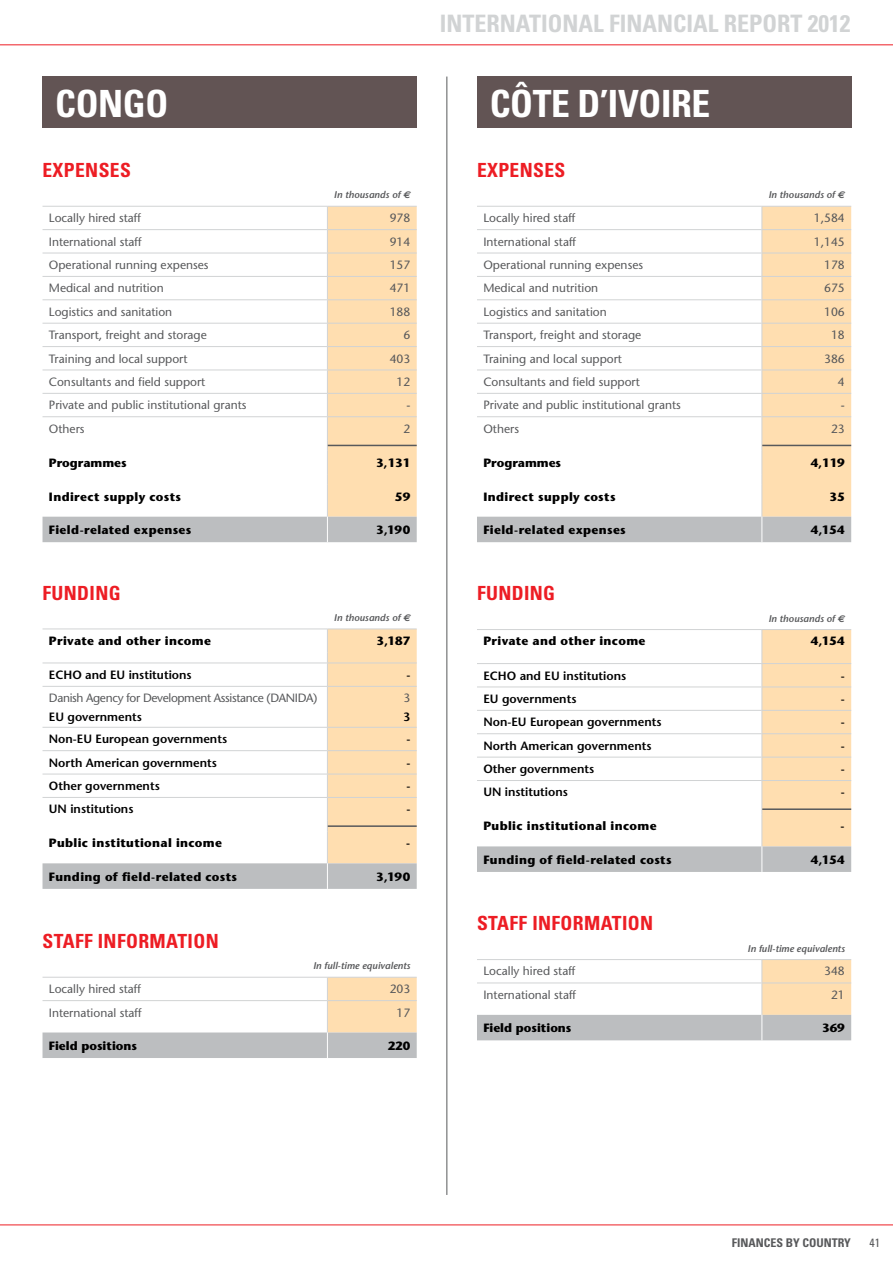
<style>
.page{position:relative;width:893px;height:1263px;background:#fff}
.page>*{position:absolute;margin:0;border:0;box-sizing:border-box;transform-origin:0 0}
.t1{font:700 condensed 37.5px "Univers";color:#fff}
.t2{font:700 condensed 24px "Univers";color:#d1d3d4}
.t3{font:700 condensed 19.5px "Univers";letter-spacing:.02em;color:#ed1d24}
.t4{font:12px "Stone Sans";color:#58595b}
.t5{font:700 12px "Stone Sans";letter-spacing:.025em;color:#000}
.t6{font:600 12px "Stone Sans";color:#000}
.t7{font:700 12px "Stone Sans";color:#000}
.t8{font:12px "Stone Sans";letter-spacing:-.03em;color:#58595b}
.t9{font:700 condensed 12px "Univers";color:#58595b}
.t10{font:condensed 12px "Univers";color:#58595b}
.t11{font:italic 600 9.75px "Stone Sans";color:#58595b}
.s1{font-family:"Euro Sans";font-weight:700}
</style>
<div class="page">
<hr style="left:0;top:1224px;width:893px;height:1px;background:#ed1d24">
<hr style="left:0;top:45px;width:893px;height:1px;background:#ed1d24">
<hr style="left:446px;top:77px;width:1px;height:1118px;background:#58595b">
<div style="left:43px;top:77px;width:374px;height:51px;background:#625454"></div>
<svg style="left:43px;top:206px;width:374px;height:336px"></svg>
<hr style="left:328px;top:445px;width:89px;height:1px;background:#58595b">
<svg style="left:43px;top:629px;width:374px;height:260px"></svg>
<hr style="left:43px;top:663px;width:284px;height:1px;background:#d1d3d4">
<hr style="left:327px;top:663px;width:90px;height:1px;background:#d1d3d4">
<hr style="left:43px;top:628px;width:284px;height:1px;background:#d1d3d4">
<hr style="left:327px;top:628px;width:90px;height:1px;background:#d1d3d4">
<hr style="left:328px;top:825px;width:89px;height:2px;background:#58595b">
<svg style="left:43px;top:978px;width:374px;height:80px"></svg>
<hr style="left:43px;top:977px;width:284px;height:1px;background:#d1d3d4">
<hr style="left:327px;top:977px;width:90px;height:1px;background:#d1d3d4">
<div style="left:477px;top:77px;width:374px;height:51px;background:#625454"></div>
<svg style="left:477px;top:206px;width:374px;height:336px"></svg>
<hr style="left:762px;top:445px;width:89px;height:1px;background:#58595b">
<svg style="left:477px;top:630px;width:374px;height:242px"></svg>
<hr style="left:477px;top:663px;width:285px;height:1px;background:#d1d3d4">
<hr style="left:762px;top:663px;width:89px;height:1px;background:#d1d3d4">
<hr style="left:477px;top:629px;width:285px;height:1px;background:#d1d3d4">
<hr style="left:762px;top:629px;width:89px;height:1px;background:#d1d3d4">
<hr style="left:762px;top:808px;width:89px;height:2px;background:#58595b">
<svg style="left:477px;top:960px;width:374px;height:80px"></svg>
<hr style="left:477px;top:959px;width:285px;height:1px;background:#d1d3d4">
<hr style="left:762px;top:959px;width:89px;height:1px;background:#d1d3d4">
<h1 class="t1" style="left:55px;top:81px;width:110px">CONGO</h1>
<h3 class="t3" style="left:43px;top:158px;width:90px">EXPENSES</h3>
<p class="t11" style="left:334px;top:189px;width:78px">In thousands of <span class="s1">E</span></p>
<p class="t4" style="left:49px;top:211px;width:94px">Locally hired staff</p>
<p class="t4" style="left:390px;top:211px;width:22px">978</p>
<p class="t4" style="left:49px;top:234px;width:94px">International staff</p>
<p class="t4" style="left:390px;top:234px;width:22px">914</p>
<p class="t4" style="left:49px;top:257px;width:161px">Operational running expenses</p>
<p class="t4" style="left:390px;top:257px;width:22px">157</p>
<p class="t4" style="left:49px;top:281px;width:116px">Medical and nutrition</p>
<p class="t4" style="left:390px;top:281px;width:22px">471</p>
<p class="t4" style="left:49px;top:304px;width:125px">Logistics and sanitation</p>
<p class="t4" style="left:390px;top:304px;width:22px">188</p>
<p class="t4" style="left:49px;top:328px;width:159px">Transport, freight and storage</p>
<p class="t4" style="left:403px;top:328px;width:8px">6</p>
<p class="t4" style="left:49px;top:351px;width:140px">Training and local support</p>
<p class="t4" style="left:390px;top:351px;width:22px">403</p>
<p class="t4" style="left:49px;top:374px;width:158px">Consultants and field support</p>
<p class="t4" style="left:397px;top:374px;width:15px">12</p>
<p class="t4" style="left:49px;top:398px;width:199px">Private and public institutional grants</p>
<p class="t4" style="left:406px;top:398px;width:5px">-</p>
<p class="t4" style="left:49px;top:421px;width:37px">Others</p>
<p class="t4" style="left:403px;top:421px;width:8px">2</p>
<p class="t7" style="left:49px;top:455px;width:79px">Programmes</p>
<p class="t5" style="left:376px;top:455px;width:36px">3,131</p>
<p class="t5" style="left:49px;top:489px;width:134px">Indirect supply costs</p>
<p class="t5" style="left:395px;top:489px;width:17px">59</p>
<p class="t5" style="left:49px;top:522px;width:144px">Field-related expenses</p>
<p class="t5" style="left:376px;top:522px;width:36px">3,190</p>
<h3 class="t3" style="left:43px;top:581px;width:77px">FUNDING</h3>
<p class="t11" style="left:334px;top:612px;width:78px">In thousands of <span class="s1">E</span></p>
<p class="t5" style="left:49px;top:633px;width:164px">Private and other income</p>
<p class="t5" style="left:377px;top:633px;width:35px">3,187</p>
<p class="t6" style="left:49px;top:667px;width:144px">ECHO and EU institutions</p>
<p class="t6" style="left:406px;top:667px;width:5px">-</p>
<p class="t8" style="left:49px;top:691px;width:270px">Danish Agency for Development Assistance (DANIDA)</p>
<p class="t6" style="left:49px;top:709px;width:95px">EU governments</p>
<p class="t4" style="left:403px;top:691px;width:8px">3</p>
<p class="t6" style="left:403px;top:709px;width:8px">3</p>
<p class="t6" style="left:49px;top:731px;width:180px">Non-EU European governments</p>
<p class="t6" style="left:406px;top:731px;width:5px">-</p>
<p class="t6" style="left:49px;top:755px;width:170px">North American governments</p>
<p class="t6" style="left:406px;top:755px;width:5px">-</p>
<p class="t6" style="left:49px;top:778px;width:112px">Other governments</p>
<p class="t6" style="left:406px;top:778px;width:5px">-</p>
<p class="t6" style="left:49px;top:802px;width:86px">UN institutions</p>
<p class="t6" style="left:406px;top:802px;width:5px">-</p>
<p class="t5" style="left:49px;top:836px;width:175px">Public institutional income</p>
<p class="t5" style="left:406px;top:836px;width:6px">-</p>
<p class="t5" style="left:49px;top:869px;width:190px">Funding of field-related costs</p>
<p class="t5" style="left:376px;top:869px;width:36px">3,190</p>
<h3 class="t3" style="left:43px;top:929px;width:96px">STAFF IN FORMATION</h3>
<p class="t11" style="left:313px;top:960px;width:99px">In full-time equivalents</p>
<p class="t4" style="left:49px;top:981px;width:94px">Locally hired staff</p>
<p class="t4" style="left:390px;top:981px;width:22px">203</p>
<p class="t4" style="left:49px;top:1005px;width:94px">International staff</p>
<p class="t4" style="left:397px;top:1005px;width:15px">17</p>
<p class="t7" style="left:49px;top:1038px;width:90px">Field positions</p>
<p class="t5" style="left:388px;top:1038px;width:24px">220</p>
<h2 class="t2" style="left:440px;top:9px;width:194px">INTERNATIONAL FINAN</h2>
<h2 class="t2" style="left:673px;top:9px;width:104px">CIAL REPORT</h2>
<h2 class="t2" style="left:808px;top:9px;width:44px">2012</h2>
<h1 class="t1" style="left:490px;top:81px;width:148px">CÔTE D’IVOIRE</h1>
<h3 class="t3" style="left:477px;top:158px;width:90px">EXPENSES</h3>
<p class="t11" style="left:768px;top:189px;width:78px">In thousands of <span class="s1">E</span></p>
<p class="t4" style="left:483px;top:211px;width:94px">Locally hired staff</p>
<p class="t4" style="left:814px;top:211px;width:32px">1,584</p>
<p class="t4" style="left:483px;top:234px;width:94px">International staff</p>
<p class="t4" style="left:814px;top:234px;width:32px">1,145</p>
<p class="t4" style="left:483px;top:257px;width:161px">Operational running expenses</p>
<p class="t4" style="left:824px;top:257px;width:22px">178</p>
<p class="t4" style="left:483px;top:281px;width:116px">Medical and nutrition</p>
<p class="t4" style="left:824px;top:281px;width:22px">675</p>
<p class="t4" style="left:483px;top:304px;width:125px">Logistics and sanitation</p>
<p class="t4" style="left:824px;top:304px;width:22px">106</p>
<p class="t4" style="left:483px;top:328px;width:159px">Transport, freight and storage</p>
<p class="t4" style="left:831px;top:328px;width:15px">18</p>
<p class="t4" style="left:483px;top:351px;width:140px">Training and local support</p>
<p class="t4" style="left:824px;top:351px;width:22px">386</p>
<p class="t4" style="left:483px;top:374px;width:158px">Consultants and field support</p>
<p class="t4" style="left:838px;top:374px;width:8px">4</p>
<p class="t4" style="left:483px;top:398px;width:199px">Private and public institutional grants</p>
<p class="t4" style="left:841px;top:398px;width:5px">-</p>
<p class="t4" style="left:483px;top:421px;width:37px">Others</p>
<p class="t4" style="left:831px;top:421px;width:15px">23</p>
<p class="t7" style="left:483px;top:455px;width:79px">Programmes</p>
<p class="t5" style="left:811px;top:455px;width:36px">4,119</p>
<p class="t5" style="left:483px;top:489px;width:134px">Indirect supply costs</p>
<p class="t5" style="left:830px;top:489px;width:17px">35</p>
<p class="t5" style="left:483px;top:522px;width:144px">Field-related expenses</p>
<p class="t5" style="left:811px;top:522px;width:36px">4,154</p>
<h3 class="t3" style="left:477px;top:581px;width:77px">FUNDING</h3>
<p class="t11" style="left:768px;top:612px;width:78px">In thousands of <span class="s1">E</span></p>
<p class="t5" style="left:483px;top:634px;width:164px">Private and other income</p>
<p class="t5" style="left:811px;top:634px;width:36px">4,154</p>
<p class="t6" style="left:483px;top:668px;width:144px">ECHO and EU institutions</p>
<p class="t6" style="left:841px;top:668px;width:5px">-</p>
<p class="t6" style="left:483px;top:691px;width:95px">EU governments</p>
<p class="t6" style="left:841px;top:691px;width:5px">-</p>
<p class="t6" style="left:483px;top:715px;width:180px">Non-EU European governments</p>
<p class="t6" style="left:841px;top:715px;width:5px">-</p>
<p class="t6" style="left:483px;top:738px;width:170px">North American governments</p>
<p class="t6" style="left:841px;top:738px;width:5px">-</p>
<p class="t6" style="left:483px;top:761px;width:112px">Other governments</p>
<p class="t6" style="left:841px;top:761px;width:5px">-</p>
<p class="t6" style="left:483px;top:785px;width:86px">UN institutions</p>
<p class="t6" style="left:841px;top:785px;width:5px">-</p>
<p class="t5" style="left:483px;top:819px;width:175px">Public institutional income</p>
<p class="t5" style="left:841px;top:819px;width:6px">-</p>
<p class="t5" style="left:483px;top:852px;width:190px">Funding of field-related costs</p>
<p class="t5" style="left:811px;top:852px;width:36px">4,154</p>
<h3 class="t3" style="left:477px;top:911px;width:96px">STAFF IN FORMATION</h3>
<p class="t11" style="left:747px;top:942px;width:99px">In full-time equivalents</p>
<p class="t4" style="left:483px;top:964px;width:94px">Locally hired staff</p>
<p class="t4" style="left:824px;top:964px;width:22px">348</p>
<p class="t4" style="left:483px;top:987px;width:94px">International staff</p>
<p class="t4" style="left:831px;top:987px;width:15px">21</p>
<p class="t7" style="left:483px;top:1021px;width:90px">Field positions</p>
<p class="t5" style="left:822px;top:1021px;width:24px">369</p>
<p class="t9" style="left:732px;top:1235px;width:121px">FINANCES BY CO UNTRY</p>
<p class="t10" style="left:870px;top:1235px;width:12px">41</p>
</div>
